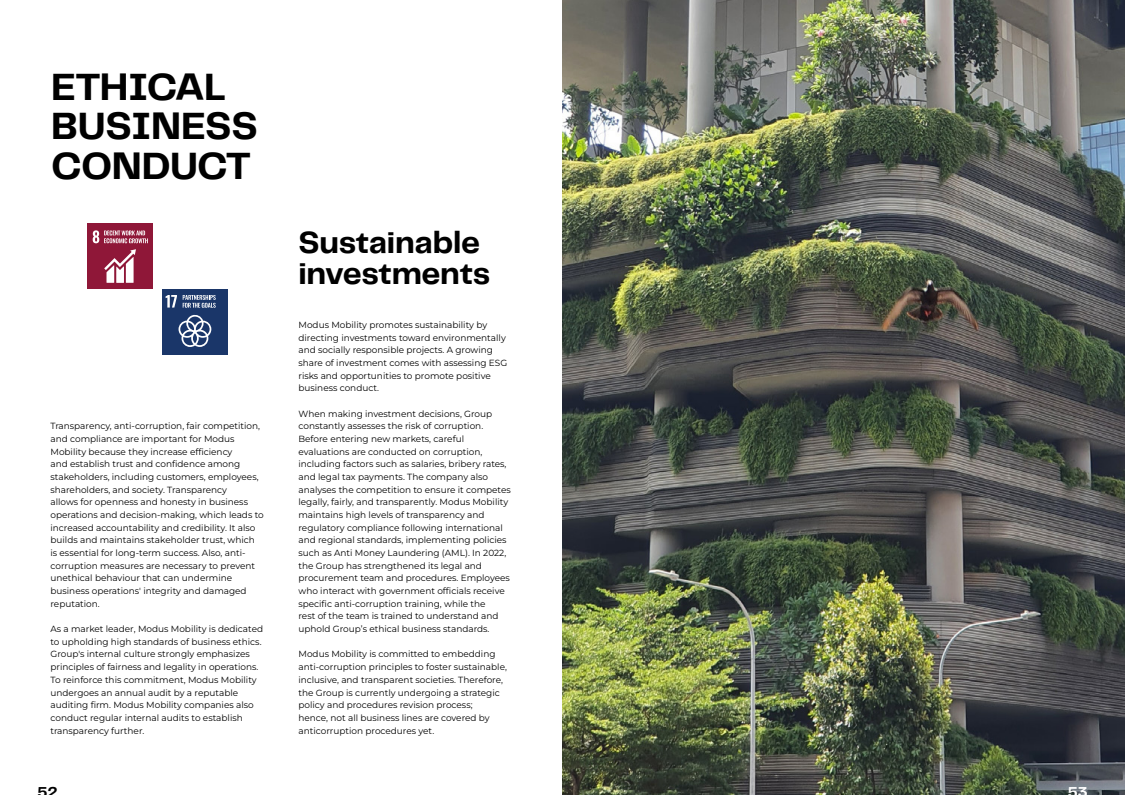
<style>
.page{position:relative;width:1125px;height:795px;background:#fff}
.page>*{position:absolute;margin:0;border:0;box-sizing:border-box;transform-origin:0 0}
.t1{font:700 39.53px/39.5px "Telegraf";letter-spacing:-.02em;color:#000}
.t2{font:700 31.65px/31.7px "Telegraf";letter-spacing:-.01em;color:#000}
.t3{font:700 15px "Telegraf";color:#000}
.t4{font:700 15px "Telegraf";color:#fff}
.t5{font:8.93px/12.7px "Montserrat";color:#000}
</style>
<div class="page">
<div style="left:88px;top:224px;width:65px;height:65px;background:#8f1738"></div>
<svg style="left:93px;top:230px;width:55px;height:13px"></svg>
<svg style="left:104px;top:249px;width:32px;height:34px"></svg>
<div style="left:162px;top:289px;width:65px;height:66px;background:#1a3669"></div>
<svg style="left:166px;top:295px;width:11px;height:13px"></svg>
<svg style="left:183px;top:295px;width:33px;height:13px"></svg>
<svg style="left:178px;top:314px;width:33px;height:33px"></svg>
<img style="left:562px;top:0;width:563px;height:795px">
<h1 class="t1" style="left:51px;top:67px;width:208px">ETHICAL<br>BUSINESS<br>CONDUCT</h1>
<p class="t5" style="left:50px;top:420px;width:215px">Transparency, anti-corruption, fair competition, and compliance are important for Modus Mobility because they increase efficiency<br>and establish trust and confidence among stakeholders, including customers, employees, shareholders, and society. Transparency<br>allows for openness and honesty in business operations and decision-making, which leads to increased accountability and credibility. It also builds and maintains stakeholder trust, which is essential for long-term success. Also, anti&shy;corruption measures are necessary to prevent unethical behaviour that can undermine business operations' integrity and damaged reputation.</p>
<p class="t5" style="left:50px;top:622px;width:214px">As a market leader, Modus Mobility is dedicated to upholding high standards of business ethics.<br>Group's internal culture strongly emphasizes principles of fairness and legality in operations.<br>To reinforce this commitment, Modus Mobility undergoes an annual audit by a reputable auditing firm. Modus Mobility companies also conduct regular internal audits to establish transparency further.</p>
<h2 class="t2" style="left:298px;top:226px;width:193px">Sustainable investments</h2>
<p class="t5" style="left:298px;top:318px;width:210px">Modus Mobility promotes sustainability by directing investments toward environmentally and socially responsible projects. A growing share of investment comes with assessing ESG risks and opportunities to promote positive business conduct.</p>
<p class="t5" style="left:298px;top:407px;width:214px">When making investment decisions, Group constantly assesses the risk of corruption.<br>Before entering new markets, careful evaluations are conducted on corruption, including factors such as salaries, bribery rates, and legal tax payments. The company also analyses the competition to ensure it competes legally, fairly, and transparently. Modus Mobility maintains high levels of transparency and regulatory compliance following international and regional standards, implementing policies such as Anti Money Laundering (AML). In 2022, the Group has strengthened its legal and procurement team and procedures. Employees who interact with government officials receive specific anti-corruption training, while the<br>rest of the team is trained to understand and uphold Group’s ethical business standards.</p>
<p class="t5" style="left:298px;top:648px;width:210px">Modus Mobility is committed to embedding anti-corruption principles to foster sustainable, inclusive, and transparent societies. Therefore, the Group is currently undergoing a strategic policy and procedures revision process;<br>hence, not all business lines are covered by anticorruption procedures yet.</p>
<h3 class="t3" style="left:37px;top:781px;width:22px">52</h3>
<h3 class="t4" style="left:1068px;top:781px;width:21px">53</h3>
</div>
